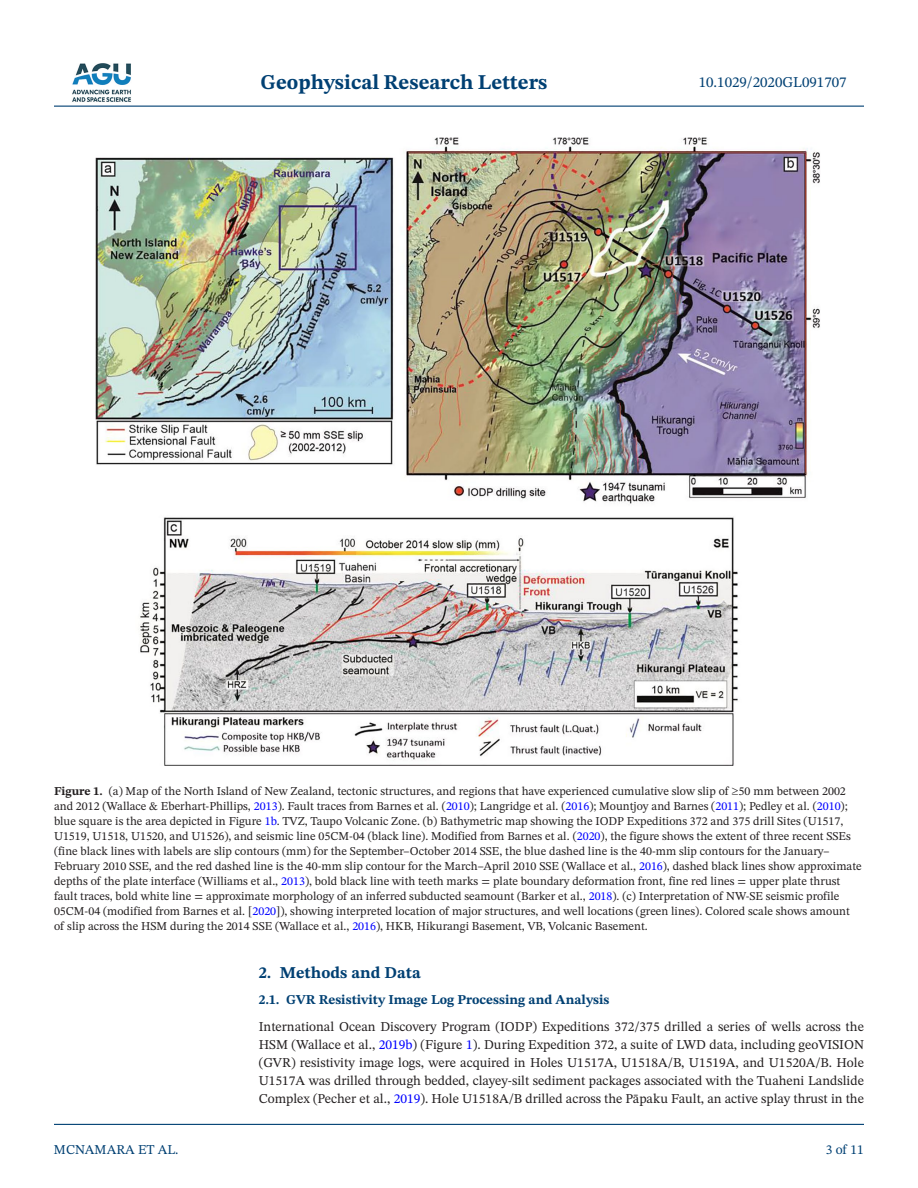
<style>
.page{position:relative;width:918px;height:1188px;background:#fff}
.page>*{position:absolute;margin:0;border:0;box-sizing:border-box;transform-origin:0 0}
.t1{font:700 21px "STIX Two Text";color:#004073}
.t2{font:700 16.5px "STIX Two Text";color:#004073}
.t3{font:15px "STIX Two Text";color:#004073}
.t4{font:13.5px/18px "STIX Two Text";color:#231f20;text-align:justify}
.t5{font:700 13.5px "STIX Two Text";color:#004073}
.t6{font:13.5px "STIX Two Text";color:#004073}
.t7{font:12px/15px "STIX Two Text";color:#231f20}
.s1{font-weight:700}
.s2{color:#00f}
</style>
<div class="page">
<hr style="left:54px;top:106px;width:810px;height:1px;background:#004073">
<hr style="left:54px;top:1124px;width:810px;height:1px;background:#004073">
<img style="left:72px;top:63px;width:59px;height:39px">
<img style="left:96px;top:137px;width:724px;height:629px">
<h1 class="t1" style="left:261px;top:67px;width:288px">Geophysical Research Letters</h1>
<p class="t3" style="left:699px;top:72px;width:149px">10.1029/2020GL091707</p>
<p class="t7" style="left:54px;top:783px;width:809px"><span class="s1">Figure 1.</span> (a) Map of the North Island of New Zealand, tectonic structures, and regions that have experienced cumulative slow slip of ≥50 mm between 2002 and 2012 (Wallace &amp; Eberhart-Phillips, <span class="s2">2013</span>). Fault traces from Barnes et al. (<span class="s2">2010</span>); Langridge et al. (<span class="s2">2016</span>); Mountjoy and Barnes (<span class="s2">2011</span>); Pedley et al. (<span class="s2">2010</span>); blue square is the area depicted in Figure <span class="s2">1b</span>. TVZ, Taupo Volcanic Zone. (b) Bathymetric map showing the IODP Expeditions 372 and 375 drill Sites (U1517, U1519, U1518, U1520, and U1526), and seismic line 05CM-04 (black line). Modified from Barnes et al. (<span class="s2">2020</span>), the figure shows the extent of three recent SSEs (fine black lines with labels are slip contours (mm) for the September–October 2014 SSE, the blue dashed line is the 40-mm slip contours for the January– February 2010 SSE, and the red dashed line is the 40-mm slip contour for the March–April 2010 SSE (Wallace et al., <span class="s2">2016</span>), dashed black lines show approximate depths of the plate interface (Williams et al., <span class="s2">2013</span>), bold black line with teeth marks = plate boundary deformation front, fine red lines = upper plate thrust fault traces, bold white line = approximate morphology of an inferred subducted seamount (Barker et al., <span class="s2">2018</span>). (c) Interpretation of NW-SE seismic profile 05CM-04 (modified from Barnes et al. [<span class="s2">2020</span>]), showing interpreted location of major structures, and well locations (green lines). Colored scale shows amount of slip across the HSM during the 2014 SSE (Wallace et al., <span class="s2">2016</span>), HKB, Hikurangi Basement, VB, Volcanic Basement.</p>
<p class="t6" style="left:54px;top:1140px;width:126px">MCNAMARA ET AL.</p>
<h2 class="t2" style="left:259px;top:961px;width:164px">2. Methods and Data</h2>
<p class="t5" style="left:259px;top:990px;width:352px">2.1. GVR Resistivity Image Log Processing and Analysis</p>
<p class="t4" style="left:259px;top:1017px;width:607px">International Ocean Discovery Program (IODP) Expeditions 372/375 drilled a series of wells across the HSM (Wallace et al., <span class="s2">2019b</span>) (Figure <span class="s2">1</span>). During Expedition 372, a suite of LWD data, including geoVISION (GVR) resistivity image logs, were acquired in Holes U1517A, U1518A/B, U1519A, and U1520A/B. Hole U1517A was drilled through bedded, clayey-silt sediment packages associated with the Tuaheni Landslide Complex (Pecher et al., <span class="s2">2019</span>). Hole U1518A/B drilled across the Pāpaku Fault, an active splay thrust in the</p>
<p class="t6" style="left:826px;top:1140px;width:40px">3 of 11</p>
</div>
